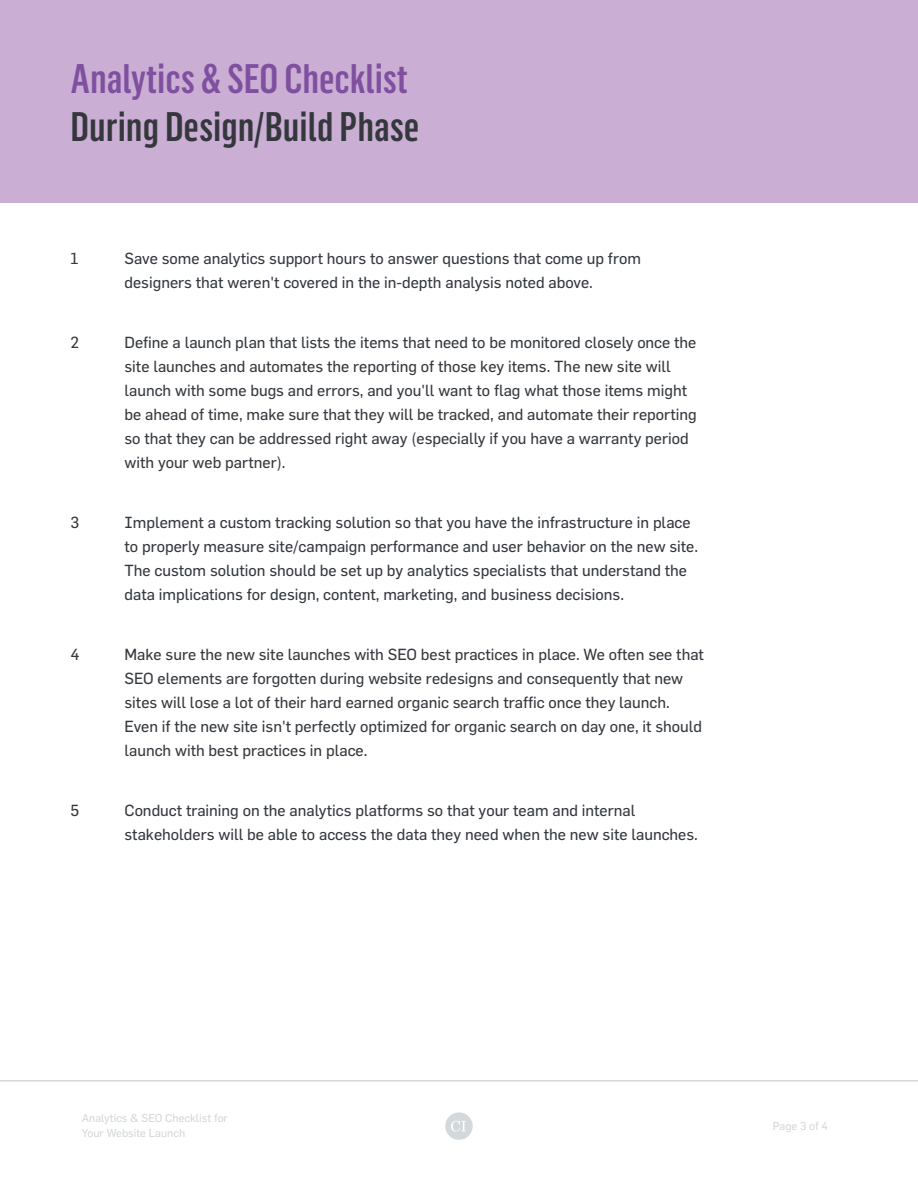
<style>
.page{position:relative;width:918px;height:1188px;background:#fff}
.page>*{position:absolute;margin:0;border:0;box-sizing:border-box;transform-origin:0 0}
.t1{font:500 40.5px "Flama Condensed";color:#34383d}
.t2{font:500 40.5px "Flama Condensed";color:#7f50a0}
.t3{font:15.75px/24px "Flama Basic";color:#34383d}
.t4{font:11.25px/15px "Flama Basic";color:#d3d8db}
</style>
<div class="page">
<div style="left:0;top:0;width:918px;height:202px;background:#cbaed3"></div>
<hr style="left:0;top:1080px;width:918px;height:2px;background:#d3d8db">
<svg style="left:445px;top:1112px;width:28px;height:28px"></svg>
<h1 class="t2" style="left:70px;top:53px;width:339px">Analytics &amp; SEO Checklist</h1>
<h1 class="t1" style="left:70px;top:101px;width:350px">During Design/Build Phase</h1>
<p class="t3" style="left:70px;top:246px;width:9px">1</p>
<p class="t3" style="left:125px;top:246px;width:518px">Save some analytics support hours to answer questions that come up from designers that weren't covered in the in-depth analysis noted above.</p>
<p class="t3" style="left:70px;top:330px;width:10px">2</p>
<p class="t3" style="left:125px;top:330px;width:574px">Define a launch plan that lists the items that need to be monitored closely once the site launches and automates the reporting of those key items. The new site will launch with some bugs and errors, and you'll want to flag what those items might be ahead of time, make sure that they will be tracked, and automate their reporting so that they can be addressed right away (especially if you have a warranty period with your web partner).</p>
<p class="t3" style="left:70px;top:510px;width:10px">3</p>
<p class="t3" style="left:125px;top:510px;width:575px">Implement a custom tracking solution so that you have the infrastructure in place to properly measure site/campaign performance and user behavior on the new site.<br>The custom solution should be set up by analytics specialists that understand the data implications for design, content, marketing, and business decisions.</p>
<p class="t3" style="left:70px;top:642px;width:11px">4</p>
<p class="t3" style="left:125px;top:642px;width:581px">Make sure the new site launches with SEO best practices in place. We often see that SEO elements are forgotten during website redesigns and consequently that new sites will lose a lot of their hard earned organic search traffic once they launch.<br>Even if the new site isn't perfectly optimized for organic search on day one, it should launch with best practices in place.</p>
<p class="t3" style="left:70px;top:798px;width:10px">5</p>
<p class="t3" style="left:125px;top:798px;width:575px">Conduct training on the analytics platforms so that your team and internal stakeholders will be able to access the data they need when the new site launches.</p>
<p class="t4" style="left:82px;top:1110px;width:148px">Analytics &amp; SEO Checklist for<br>Your Website Launch</p>
<p class="t4" style="left:773px;top:1118px;width:57px">Page 3 of 4</p>
</div>
